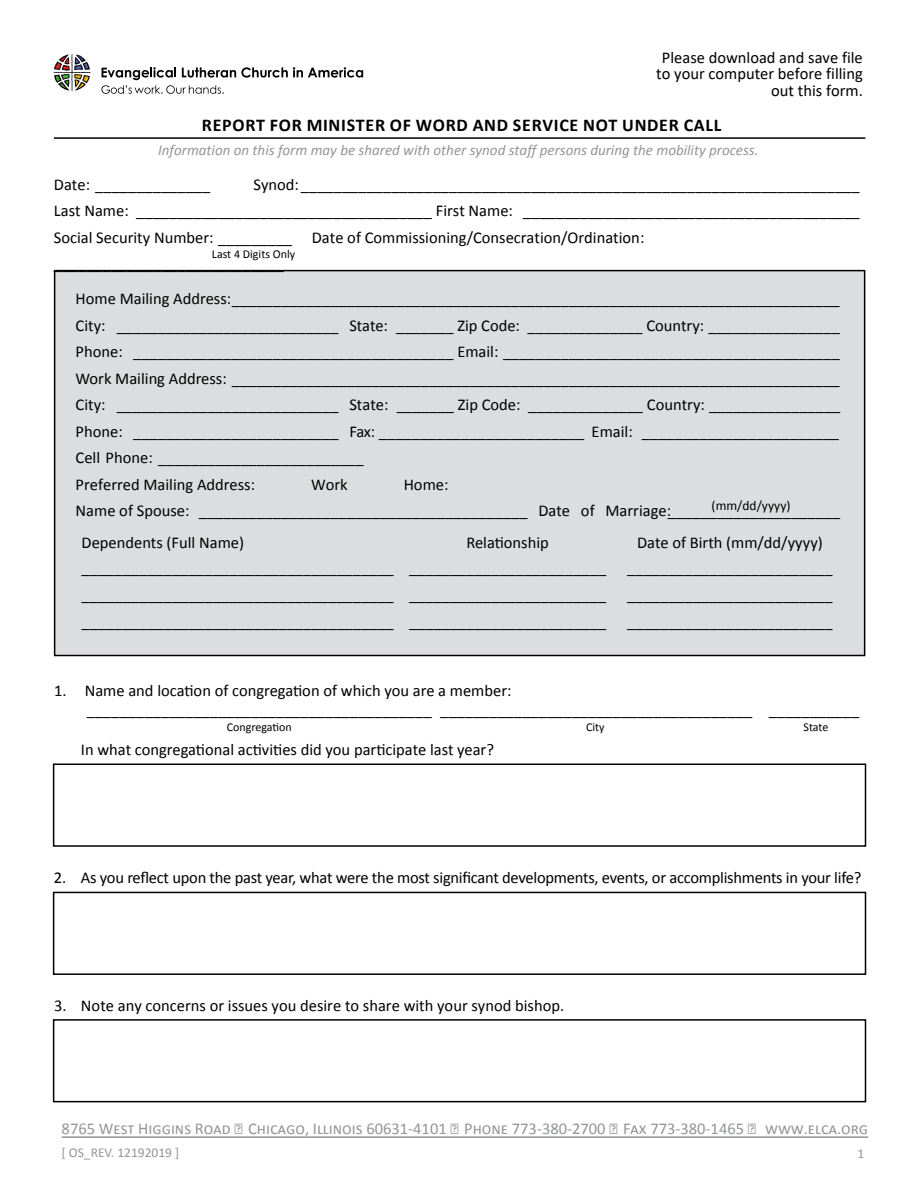
<style>
.page{position:relative;width:918px;height:1188px;background:#fff}
.page>*{position:absolute;margin:0;border:0;box-sizing:border-box;transform-origin:0 0}
.t1{font:700 18px "Calibri";letter-spacing:.04em;color:#000}
.t2{font:16.5px/26.5px "Calibri";color:#000}
.t3{font:16.5px "Calibri";color:#939598}
.t4{font:italic 15px "Calibri";color:#939598}
.t5{font:13.5px "Calibri";color:#939598}
.t6{font:13.5px "Calibri";letter-spacing:.005em;color:#000}
.t7{font:12px "Calibri";color:#000}
</style>
<div class="page">
<div style="left:55px;top:271px;width:810px;height:385px;background:#dcddde"></div>
<div style="left:54px;top:270px;width:811px;height:386px;border:2px solid #000"></div>
<hr style="left:54px;top:137px;width:811px;height:2px;background:#000">
<div style="left:53px;top:764px;width:813px;height:83px;border:2px solid #000"></div>
<div style="left:53px;top:892px;width:813px;height:83px;border:2px solid #000"></div>
<div style="left:53px;top:1019px;width:813px;height:83px;border:2px solid #000"></div>
<svg style="left:101px;top:67px;width:262px;height:27px"></svg>
<svg style="left:54px;top:54px;width:37px;height:37px"></svg>
<hr style="left:62px;top:1136px;width:806px;height:2px;background:#939598">
<p class="t2" style="left:656px;top:49px;width:208px;line-height:16.5px;text-align:right">Please download and save file to your computer before filling out this form.</p>
<p class="t1" style="left:202px;top:113px;width:521px">REPORT FOR MINISTER OF WORD AND SERVICE NOT UNDER CALL</p>
<p class="t4" style="left:158px;top:141px;width:602px">Information on this form may be shared with other synod staff persons during the mobility process.</p>
<p class="t2" style="left:54px;top:170px;width:158px">Date: ______________</p>
<p class="t2" style="left:54px;top:170px;width:807px;text-indent:200px">Synod: ____________________________________________________________________ Last Name: ____________________________________ First Name: _________________________________________ Social Security Number: _________ Date of Commissioning/Consecration/Ordination: ____________________________</p>
<p class="t7" style="left:212px;top:247px;width:85px">Last 4 Digits Only</p>
<p class="t2" style="left:76px;top:284px;width:766px">Home Mailing Address: __________________________________________________________________________ City: ___________________________ State: _______ Zip Code: ______________ Country: ________________ Phone: _______________________________________ Email: _________________________________________ Work Mailing Address: __________________________________________________________________________ City: ___________________________ State: _______ Zip Code: ______________ Country: ________________ Phone: _________________________ Fax: _________________________ Email: ________________________ Cell Phone: _________________________<br>Preferred Mailing Address:</p>
<p class="t2" style="left:311px;top:470px;width:38px">Work</p>
<p class="t2" style="left:76px;top:470px;width:766px;text-indent:328px">Home:<br>Name of Spouse: ________________________________________ Date of Marriage: _____________________</p>
<p class="t6" style="left:712px;top:497px;width:81px">(mm/dd/yyyy)</p>
<p class="t2" style="left:82px;top:528px;width:164px">Dependents (Full Name)</p>
<p class="t2" style="left:466px;top:528px;width:84px">Relationship</p>
<p class="t2" style="left:637px;top:528px;width:187px">Date of Birth (mm/dd/yyyy)</p>
<p class="t2" style="left:82px;top:554px;width:526px">______________________________________ ________________________</p>
<p class="t2" style="left:627px;top:554px;width:207px">_________________________</p>
<p class="t2" style="left:82px;top:581px;width:526px">______________________________________ ________________________</p>
<p class="t2" style="left:627px;top:581px;width:207px">_________________________</p>
<p class="t2" style="left:82px;top:608px;width:526px">______________________________________ ________________________</p>
<p class="t2" style="left:627px;top:608px;width:207px">_________________________</p>
<p class="t2" style="left:87px;top:679px;width:774px;line-height:19.8px;text-indent:-33px">1. Name and location of congregation of which you are a member: __________________________________________ ______________________________________ ___________</p>
<p class="t2" style="left:81px;top:735px;width:415px">In what congregational activities did you participate last year?</p>
<p class="t7" style="left:227px;top:720px;width:67px">Congregation</p>
<p class="t7" style="left:586px;top:720px;width:20px">City</p>
<p class="t7" style="left:803px;top:720px;width:26px">State</p>
<p class="t2" style="left:54px;top:863px;width:809px">2. As you reflect upon the past year, what were the most significant developments, events, or accomplishments in your life?</p>
<p class="t2" style="left:54px;top:991px;width:512px">3. Note any concerns or issues you desire to share with your synod bishop.</p>
<p class="t3" style="left:62px;top:1118px;width:808px">8765 West Higgins Road ● Chicago, Illinois 60631-4101 ● Phone 773-380-2700 ● Fax 773-380-1465 ● www.elca.org</p>
<p class="t5" style="left:62px;top:1144px;width:119px">[ OS_REV. 12192019 ]</p>
<p class="t5" style="left:858px;top:1145px;width:8px">1</p>
</div>
